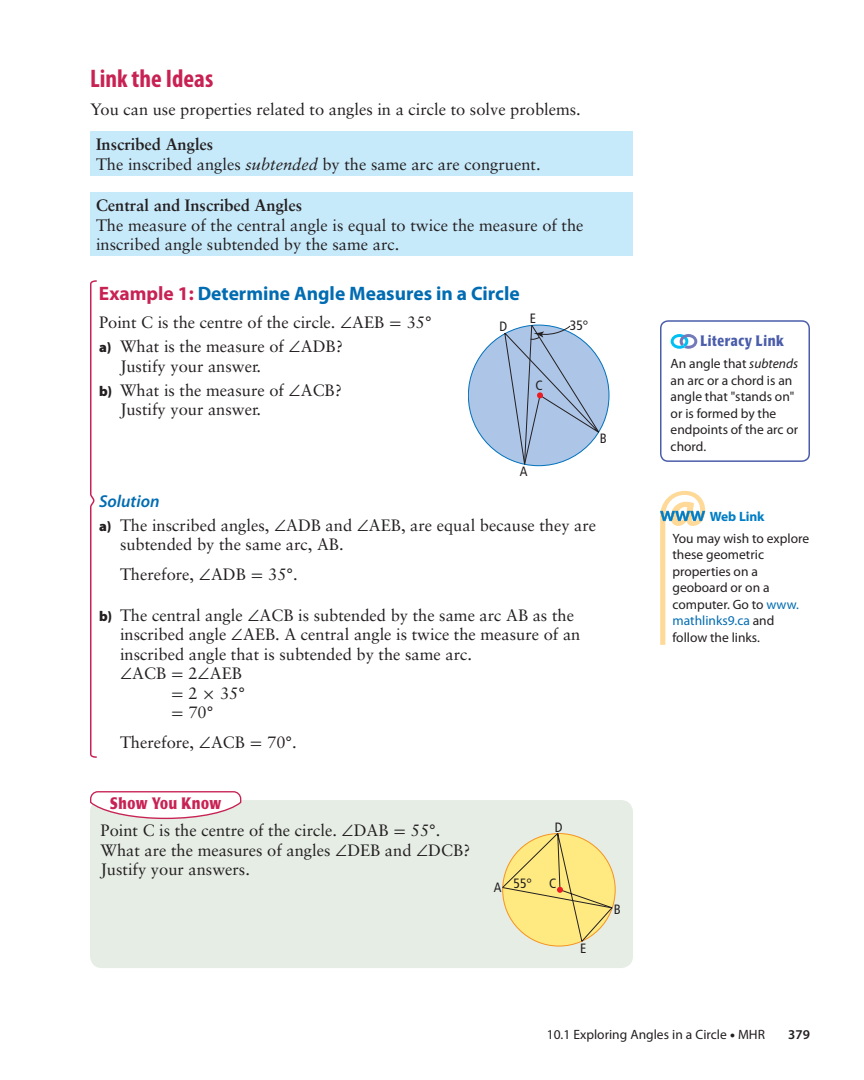
<style>
.page{position:relative;width:864px;height:1080px;background:#fff}
.page>*{position:absolute;margin:0;border:0;box-sizing:border-box;transform-origin:0 0}
.t1{font:700 condensed 25.5px "Myriad Pro";color:#c82254}
.t2{font:700 19.5px "Myriad Pro";color:#006cb2}
.t3{font:italic 600 17.25px "Myriad Pro";color:#006cb2}
.t4{font:16.5px/19.5px "Sabon";color:#231f20}
.t5{font:700 16.35px "Poppl Laudatio";letter-spacing:.04em;color:#c82254;scale:.8 1}
.t6{font:700 15px "Poppl Laudatio";letter-spacing:.05em;color:#4b5daa;scale:.8 1}
.t7{font:13.5px/16.5px "Myriad Pro";color:#231f20}
.t8{font:condensed 13.5px "Frutiger";color:#231f20}
.t9{font:600 13.5px "Myriad Pro";color:#231f20}
.s1{font-weight:700}
.s2{font-style:italic}
.s3{color:#c82254}
.s4{font-family:"Uni Math"}
.s5{font-family:"Myriad Pro";font-weight:900;font-size:14.25px}
.s6{font-weight:700;color:#007dc5}
.s7{color:#006cb2}
.s8{font-weight:900}
</style>
<div class="page">
<div style="left:90px;top:132px;width:543px;height:44px;background:#c7eafb"></div>
<div style="left:90px;top:192px;width:543px;height:64px;background:#c7eafb"></div>
<div style="left:468px;top:325px;width:141px;height:141px;background:#adc5e7;border-radius:50%"></div>
<svg style="left:504px;top:324px;width:99px;height:143px"></svg>
<div style="left:90px;top:800px;width:543px;height:168px;background:#e5ede5;border-radius:12px"></div>
<svg style="left:502px;top:833px;width:111px;height:110px"></svg>
<svg style="left:90px;top:791px;width:151px;height:28px"></svg>
<svg style="left:660px;top:491px;width:45px;height:154px"></svg>
<svg style="left:90px;top:280px;width:7px;height:478px"></svg>
<svg style="left:660px;top:320px;width:150px;height:142px"></svg>
<p class="t1" style="left:90px;top:68px;width:125px">Link the Ideas</p>
<p class="t4" style="left:96px;top:93px;width:486px;line-height:35.2px;text-indent:-6px">You can use properties related to angles in a circle to solve problems.<br><span class="s1">Inscribed Angles</span></p>
<p class="t4" style="left:96px;top:156px;width:446px">The inscribed angles <span class="s2">subtended</span> by the same arc are congruent.</p>
<p class="t4" style="left:96px;top:197px;width:489px"><span class="s1">Central and Inscribed Angles<br></span>The measure of the central angle is equal to twice the measure of the inscribed angle subtended by the same arc.</p>
<p class="t2" style="left:99px;top:286px;width:422px"><span class="s3">Example 1:</span> Determine Angle Measures in a Circle</p>
<p class="t4" style="left:99px;top:314px;width:334px">Point C is the centre of the circle. <span class="s4">∠</span>AEB <span class="s4">=</span> 35°</p>
<p class="t8" style="left:499px;top:321px;width:9px">D</p>
<p class="t8" style="left:530px;top:313px;width:8px">E</p>
<p class="t8" style="left:570px;top:320px;width:20px">35°</p>
<p class="t4" style="left:120px;top:338px;width:224px;text-indent:-21px"><span class="s5">a)</span> What is the measure of <span class="s4">∠</span>ADB?<br>Justify your answer.</p>
<p class="t4" style="left:120px;top:382px;width:224px;text-indent:-21px"><span class="s5">b)</span> What is the measure of <span class="s4">∠</span>ACB?<br>Justify your answer.</p>
<p class="t8" style="left:535px;top:380px;width:9px">C</p>
<p class="t8" style="left:537px;top:380px;width:9px">C</p>
<p class="t8" style="left:520px;top:466px;width:9px">A</p>
<p class="t8" style="left:600px;top:433px;width:9px">B</p>
<p class="t3" style="left:99px;top:494px;width:62px">Solution</p>
<p class="t4" style="left:120px;top:517px;width:478px;text-indent:-21px"><span class="s5">a)</span> The inscribed angles, <span class="s4">∠</span>ADB and <span class="s4">∠</span>AEB, are equal because they are subtended by the same arc, AB.</p>
<p class="t4" style="left:120px;top:566px;width:179px">Therefore, <span class="s4">∠</span>ADB <span class="s4">=</span> 35°.</p>
<p class="t4" style="left:99px;top:607px;width:476px"><span class="s5">b)</span> The central angle <span class="s4">∠</span>ACB is subtended by the same arc AB as the</p>
<p class="t4" style="left:120px;top:626px;width:462px">inscribed angle <span class="s4">∠</span>AEB. A central angle is twice the measure of an</p>
<p class="t4" style="left:120px;top:646px;width:354px">inscribed angle that is subtended by the same arc.</p>
<p class="t4" style="left:120px;top:665px;width:123px"><span class="s4">∠</span>ACB <span class="s4">=</span> 2<span class="s4">∠</span>AEB</p>
<p class="t4" style="left:171px;top:685px;width:76px"><span class="s4">=</span> 2 <span class="s4">×</span> 35°</p>
<p class="t4" style="left:171px;top:704px;width:44px"><span class="s4">=</span> 70°</p>
<p class="t4" style="left:120px;top:734px;width:178px">Therefore, <span class="s4">∠</span>ACB <span class="s4">=</span> 70°.</p>
<p class="t5" style="left:110px;top:797px;width:141px">Show You Know</p>
<p class="t4" style="left:100px;top:822px;width:342px">Point C is the centre of the circle. <span class="s4">∠</span>DAB <span class="s4">=</span> 55°.</p>
<p class="t8" style="left:555px;top:822px;width:9px">D</p>
<p class="t4" style="left:100px;top:842px;width:371px">What are the measures of angles <span class="s4">∠</span>DEB and <span class="s4">∠</span>DCB?<br>Justify your answers.</p>
<p class="t8" style="left:494px;top:882px;width:9px">A</p>
<p class="t8" style="left:514px;top:878px;width:20px">55°</p>
<p class="t8" style="left:549px;top:878px;width:9px">C</p>
<p class="t8" style="left:580px;top:943px;width:8px">E</p>
<p class="t8" style="left:614px;top:904px;width:9px">B</p>
<p class="t6" style="left:701px;top:335px;width:106px">Literacy Link</p>
<p class="t7" style="left:671px;top:357px;width:129px">An angle that <span class="s2">subtends </span>an arc or a chord is an angle that "stands on" or is formed by the endpoints of the arc or chord.</p>
<p class="t7" style="left:672px;top:507px;width:138px;line-height:21.9px;text-align:center"><span class="s6">Web Link<br></span>You may wish to explore</p>
<p class="t7" style="left:672px;top:548px;width:128px">these geometric properties on a geoboard or on a computer. Go to <span class="s7">www. mathlinks9.ca</span> and follow the links.</p>
<p class="t7" style="left:547px;top:1028px;width:220px">10.1 Exploring Angles in a Circle <span class="s8">•</span> MHR</p>
<p class="t9" style="left:788px;top:1030px;width:23px">379</p>
</div>
